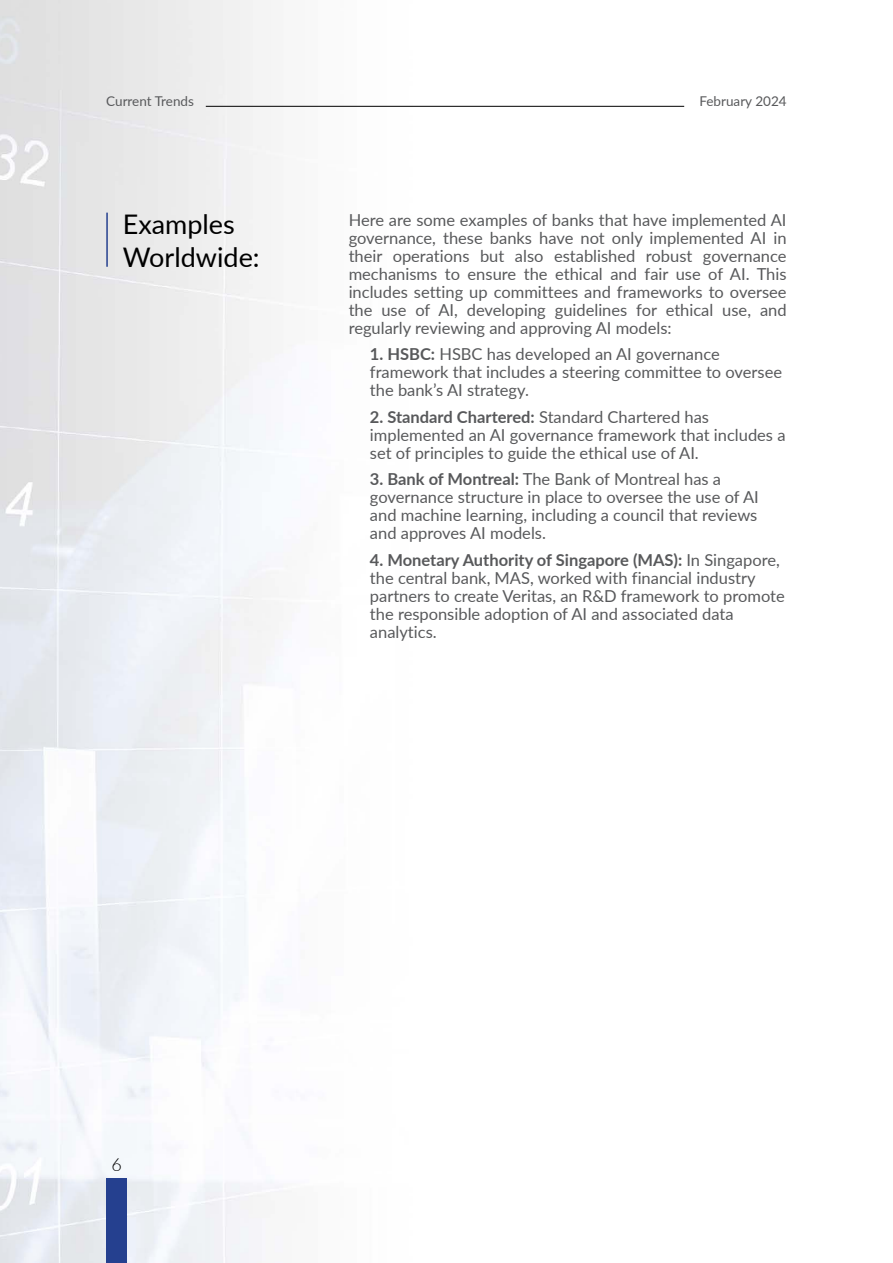
<style>
.page{position:relative;width:893px;height:1263px;background:#fff}
.page>*{position:absolute;margin:0;border:0;box-sizing:border-box;transform-origin:0 0}
.t1{font:27px/32.4px "Lato";color:#000}
.t2{font:300 18px "Lato";color:#000}
.t3{font:16.5px/18px "Lato";color:#58595b}
.t4{font:13.5px "Lato";color:#58595b}
.s1{font-weight:700}
</style>
<div class="page">
<hr style="left:206px;top:106px;width:478px;height:1px;background:#000">
<div style="left:106px;top:1178px;width:21px;height:85px;background:#25408f"></div>
<hr style="left:106px;top:213px;width:2px;height:54px;background:#25408f">
<p class="t4" style="left:106px;top:92px;width:89px">Current Trends</p>
<p class="t4" style="left:699px;top:92px;width:89px">February 2024</p>
<h1 class="t1" style="left:123px;top:207px;width:138px">Examples<br>Worldwide:</h1>
<p class="t3" style="left:349px;top:210px;width:439px;text-align:justify">Here are some examples of banks that have implemented AI governance, these banks have not only implemented AI in their operations but also established robust governance mechanisms to ensure the ethical and fair use of AI. This includes setting up committees and frameworks to oversee the use of AI, developing guidelines for ethical use, and regularly reviewing and approving AI models:</p>
<p class="t3" style="left:370px;top:345px;width:414px"><span class="s1">1. HSBC:</span> HSBC has developed an AI governance framework that includes a steering committee to oversee the bank’s AI strategy.</p>
<p class="t3" style="left:370px;top:407px;width:417px"><span class="s1">2. Standard Chartered:</span> Standard Chartered has implemented an AI governance framework that includes a set of principles to guide the ethical use of AI.</p>
<p class="t3" style="left:370px;top:470px;width:390px"><span class="s1">3. Bank of Montreal:</span> The Bank of Montreal has a governance structure in place to oversee the use of AI and machine learning, including a council that reviews and approves AI models.</p>
<p class="t3" style="left:370px;top:550px;width:416px"><span class="s1">4. Monetary Authority of Singapore (MAS):</span> In Singapore, the central bank, MAS, worked with financial industry partners to create Veritas, an R&amp;D framework to promote the responsible adoption of AI and associated data analytics.</p>
<p class="t2" style="left:112px;top:1152px;width:12px">6</p>
</div>
